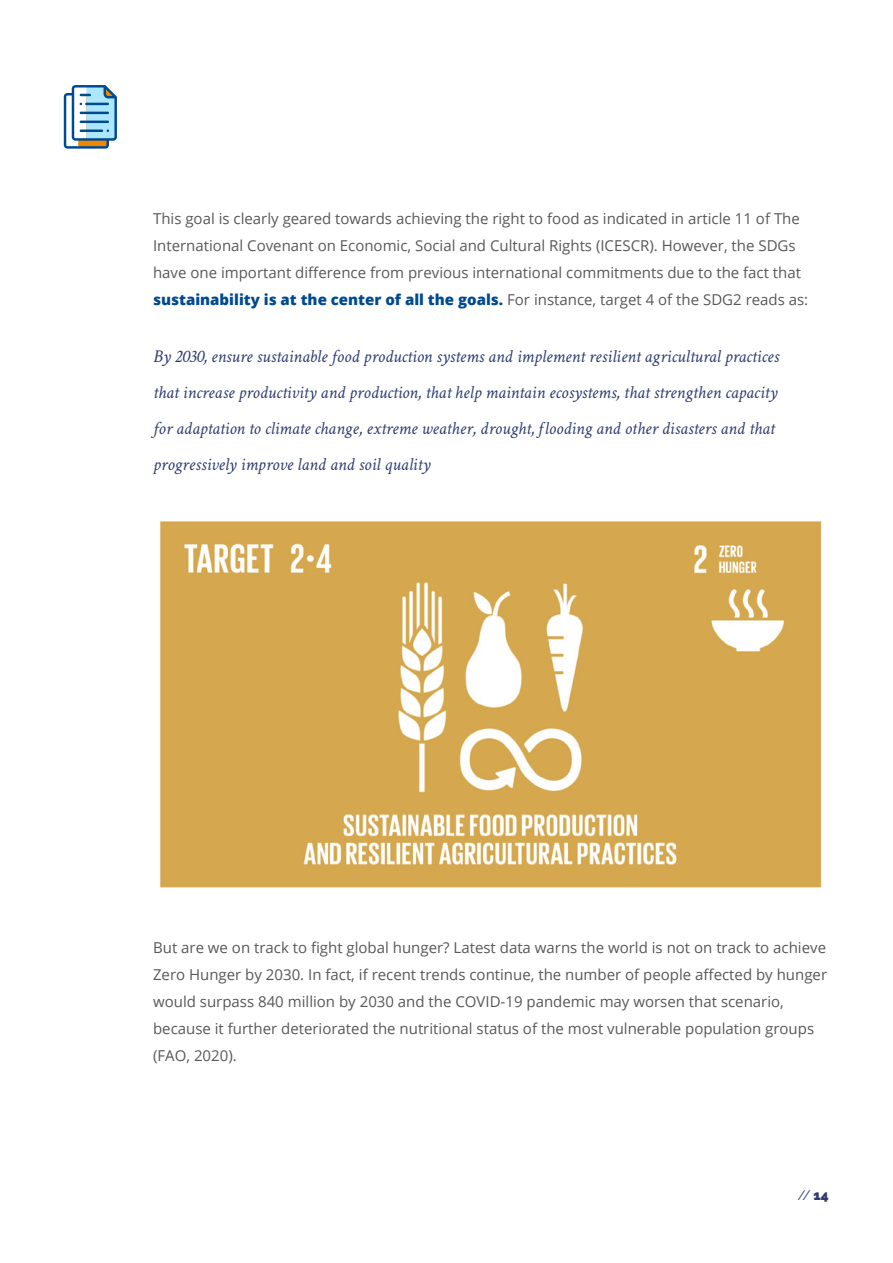
<style>
.page{position:relative;width:893px;height:1263px;background:#fff}
.page>*{position:absolute;margin:0;border:0;box-sizing:border-box;transform-origin:0 0}
.t1{font:italic 18px/36px "Crimson Text";color:#2e3b72}
.t2{font:15px/27px "Open Sans";color:#585857}
.t3{font:13.5px "Raleway";color:#2e3b72}
.s1{font-weight:800;color:#004a8f}
.s2{font-weight:800}
</style>
<div class="page">
<svg style="left:64px;top:85px;width:53px;height:64px"></svg>
<hr style="left:80px;top:129px;width:23px;height:3px;background:#004a8f">
<img style="left:160px;top:521px;width:662px;height:367px">
<p class="t2" style="left:153px;top:205px;width:657px">This goal is clearly geared towards achieving the right to food as indicated in article 11 of The International Covenant on Economic, Social and Cultural Rights (ICESCR). However, the SDGs have one important difference from previous international commitments due to the fact that <span class="s1">sustainability is at the center of all the goals.</span> For instance, target 4 of the SDG2 reads as:</p>
<p class="t1" style="left:153px;top:339px;width:627px">By 2030, ensure sustainable food production systems and implement resilient agricultural practices that increase productivity and production, that help maintain ecosystems, that strengthen capacity for adaptation to climate change, extreme weather, drought, flooding and other disasters and that progressively improve land and soil quality</p>
<p class="t2" style="left:153px;top:934px;width:676px">But are we on track to fight global hunger? Latest data warns the world is not on track to achieve Zero Hunger by 2030. In fact, if recent trends continue, the number of people affected by hunger would surpass 840 million by 2030 and the COVID-19 pandemic may worsen that scenario, because it further deteriorated the nutritional status of the most vulnerable population groups (FAO, 2020).</p>
<p class="t3" style="left:797px;top:1187px;width:33px">// <span class="s2">14</span></p>
</div>
